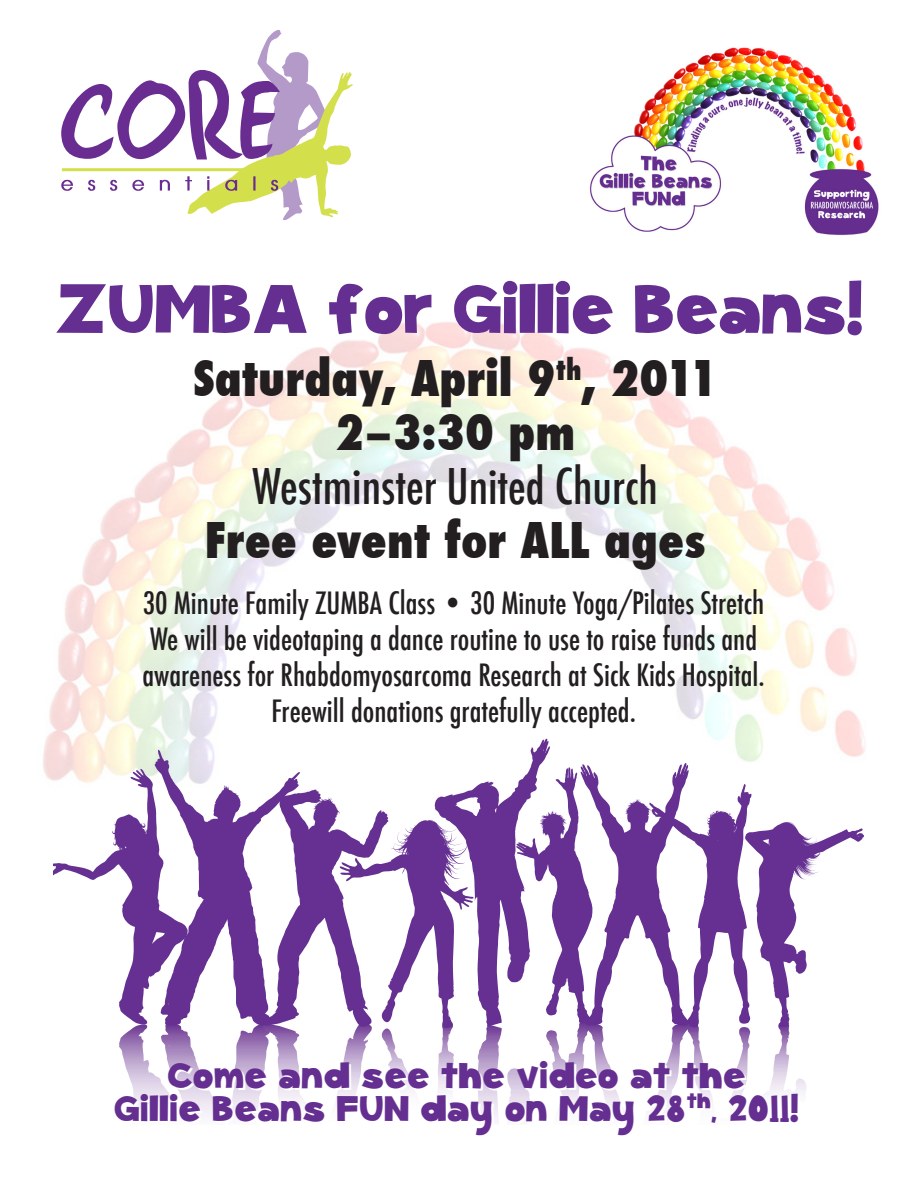
<style>
.page{position:relative;width:918px;height:1188px;background:#fff}
.page>*{position:absolute;margin:0;border:0;box-sizing:border-box;transform-origin:0 0}
.t1{font:75px "SC Gum Kids";letter-spacing:.02em;color:#642f90}
.t2{font:800 condensed 48px/54px "Futura";color:#231f20;text-align:center}
.t3{font:500 condensed 48px "Futura";color:#231f20}
.t4{font:39px/33px "SC Gum Kids";letter-spacing:.035em;color:#642f90;text-align:center}
.t5{font:500 condensed 30px/36px "Futura";color:#231f20}
</style>
<div class="page">
<img style="left:43px;top:322px;width:823px;height:516px">
<svg style="left:53px;top:739px;width:810px;height:383px"></svg>
<img style="left:589px;top:47px;width:290px;height:188px">
<svg style="left:61px;top:30px;width:292px;height:190px"></svg>
<p class="t1" style="left:56px;top:264px;width:808px">ZUMBA for Gillie Beans!</p>
<p class="t2" style="left:193px;top:352px;width:526px">Saturday, April 9<sup>th</sup>, 2011<br>2–3:30 pm</p>
<p class="t3" style="left:252px;top:456px;width:407px">Westminster United Church</p>
<p class="t2" style="left:205px;top:514px;width:502px">Free event for ALL ages</p>
<p class="t5" style="left:143px;top:585px;width:623px">30 Minute Family ZUMBA Class • 30 Minute Yoga/Pilates Stretch</p>
<p class="t5" style="left:142px;top:621px;width:624px">We will be videotaping a dance routine to use to raise funds and awareness for Rhabdomyosarcoma Research at Sick Kids Hospital.</p>
<p class="t5" style="left:271px;top:693px;width:366px">Freewill donations gratefully accepted.</p>
<p class="t4" style="left:114px;top:1062px;width:685px">Come and see the video at the<br>Gillie Beans FUN day on May 28<sup>th</sup>, 2011!</p>
</div>
